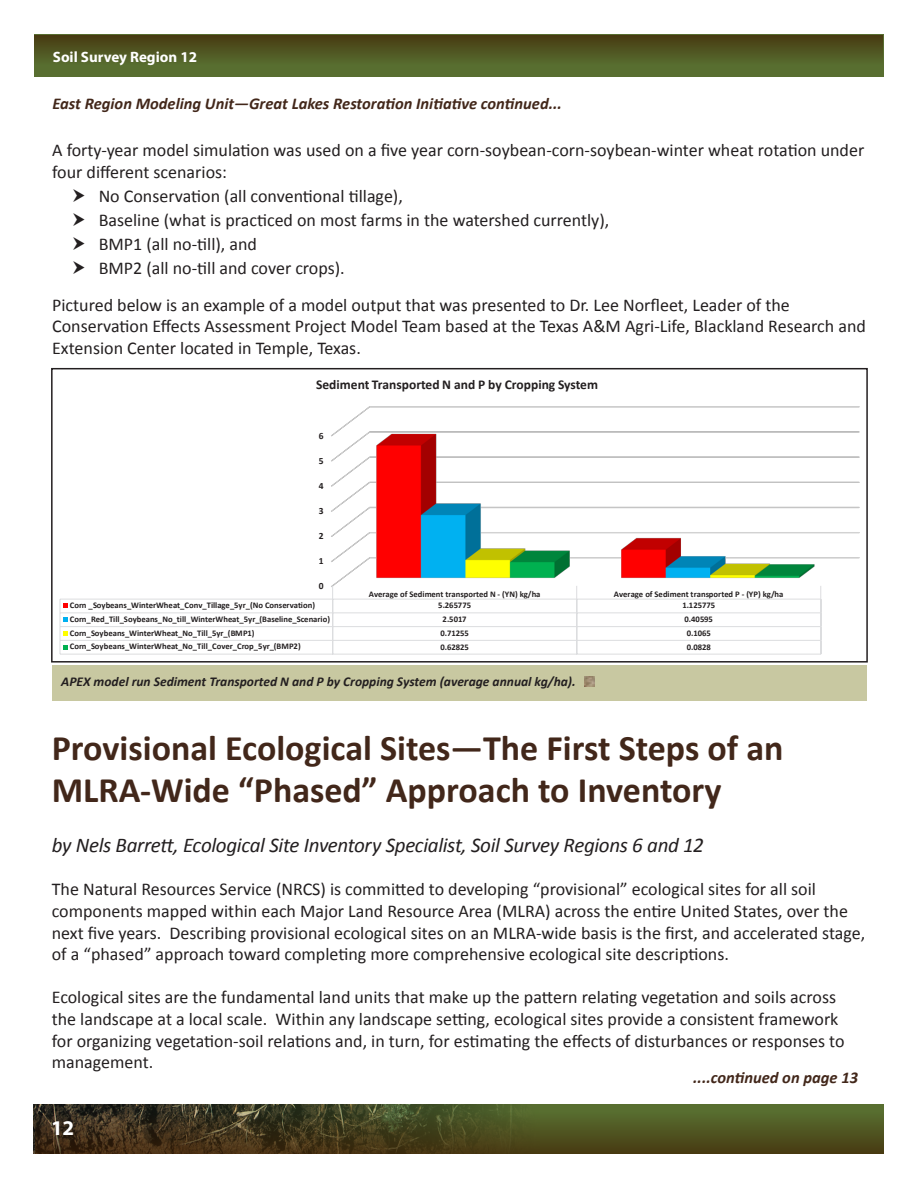
<style>
.page{position:relative;width:918px;height:1188px;background:#fff}
.page>*{position:absolute;margin:0;border:0;box-sizing:border-box;transform-origin:0 0}
.Article_Title{font:700 36px/42px "Calibri";color:#42271a}
.Byline{font:italic 21px "Calibri";letter-spacing:-.015em;color:#231f20}
.t1{font:700 21px "Myriad Pro";color:#fff}
.Green_Arrow_Bullets{font:18px/21.6px "Calibri";color:#231f20}
.Article_Title-2{font:italic 700 16.5px "Calibri";color:#42271a}
.t2{font:700 15px "Myriad Pro";color:#fff}
.t3{font:italic 700 13.5px "Calibri";color:#231f20}
.t4{font:700 13.5px "Calibri";color:#231f20}
.t5{font:700 9.45px "Calibri";color:#231f20}
.t6{font:700 8.55px "Calibri";color:#231f20}
</style>
<div class="page">
<div style="left:34px;top:1104px;width:850px;height:50px;background:#586e30"></div>
<div style="left:34px;top:34px;width:850px;height:43px;background:#586e30"></div>
<svg style="left:34px;top:35px;width:849px;height:24px;background:#4d4d1d"></svg>
<img style="left:33px;top:1104px;width:478px;height:50px">
<svg style="left:35px;top:1112px;width:849px;height:42px;background:#47441e"></svg>
<div style="left:52px;top:666px;width:814px;height:35px;background:#c8c8a1"></div>
<svg style="left:584px;top:676px;width:11px;height:11px"></svg>
<svg style="left:59px;top:406px;width:801px;height:249px"></svg>
<div style="left:51px;top:368px;width:817px;height:295px;border:2px solid #231f20"></div>
<p class="t2" style="left:53px;top:47px;width:146px">Soil Survey Region 12</p>
<p class="Article_Title-2" style="left:52px;top:93px;width:511px">East Region Modeling Unit—Great Lakes Restoration Initiative continued...</p>
<p class="Green_Arrow_Bullets" style="left:52px;top:140px;width:814px">A forty-year model simulation was used on a five year corn-soybean-corn-soybean-winter wheat rotation under four different scenarios:</p>
<p class="Green_Arrow_Bullets" style="left:99px;top:185px;width:306px">No Conservation (all conventional tillage),</p>
<p class="Green_Arrow_Bullets" style="left:99px;top:209px;width:512px">Baseline (what is practiced on most farms in the watershed currently),</p>
<p class="Green_Arrow_Bullets" style="left:99px;top:233px;width:160px">BMP1 (all no-till), and</p>
<p class="Green_Arrow_Bullets" style="left:99px;top:257px;width:248px">BMP2 (all no-till and cover crops).</p>
<p class="Green_Arrow_Bullets" style="left:52px;top:294px;width:815px">Pictured below is an example of a model output that was presented to Dr. Lee Norfleet, Leader of the<br>Conservation Effects Assessment Project Model Team based at the Texas A&amp;M Agri-Life, Blackland Research and<br>Extension Center located in Temple, Texas.</p>
<p class="t4" style="left:316px;top:376px;width:283px">Sediment Transported N and P by Cropping System</p>
<p class="t5" style="left:319px;top:430px;width:6px">6</p>
<p class="t5" style="left:319px;top:455px;width:6px">5</p>
<p class="t5" style="left:319px;top:480px;width:6px">4</p>
<p class="t5" style="left:319px;top:505px;width:6px">3</p>
<p class="t5" style="left:319px;top:530px;width:6px">2</p>
<p class="t5" style="left:319px;top:555px;width:6px">1</p>
<p class="t5" style="left:319px;top:580px;width:6px">0</p>
<p class="t6" style="left:369px;top:588px;width:173px">Average of Sediment transported N - (YN) kg/ha</p>
<p class="t6" style="left:614px;top:588px;width:171px">Average of Sediment transported P - (YP) kg/ha</p>
<p class="t6" style="left:70px;top:600px;width:247px">Corn _Soybeans_WinterWheat_Conv_Tillage_5yr_(No Conservation)</p>
<p class="t6" style="left:438px;top:600px;width:34px">5.265775</p>
<p class="t6" style="left:682px;top:600px;width:34px">1.125775</p>
<p class="t6" style="left:70px;top:614px;width:262px">Corn_Red_Till_Soybeans_No_till_WinterWheat_5yr_(Baseline_Scenario)</p>
<p class="t6" style="left:443px;top:614px;width:26px">2.5017</p>
<p class="t6" style="left:685px;top:614px;width:30px">0.40595</p>
<p class="t6" style="left:70px;top:627px;width:186px">Corn_Soybeans_WinterWheat_No_Till_5yr_(BMP1)</p>
<p class="t6" style="left:440px;top:628px;width:30px">0.71255</p>
<p class="t6" style="left:687px;top:628px;width:26px">0.1065</p>
<p class="t6" style="left:70px;top:641px;width:232px">Corn_Soybeans_WinterWheat_No_Till_Cover_Crop_5yr_(BMP2)</p>
<p class="t6" style="left:440px;top:641px;width:30px">0.62825</p>
<p class="t6" style="left:687px;top:641px;width:26px">0.0828</p>
<p class="t3" style="left:61px;top:673px;width:516px">APEX model run Sediment Transported N and P by Cropping System (average annual kg/ha).</p>
<p class="Article_Title" style="left:52px;top:727px;width:733px">Provisional Ecological Sites—The First Steps of an<br>MLRA-Wide “Phased” Approach to Inventory</p>
<p class="Byline" style="left:52px;top:831px;width:654px">by Nels Barrett, Ecological Site Inventory Specialist, Soil Survey Regions 6 and 12</p>
<p class="Green_Arrow_Bullets" style="left:52px;top:879px;width:815px">The Natural Resources Service (NRCS) is committed to developing “provisional” ecological sites for all soil components mapped within each Major Land Resource Area (MLRA) across the entire United States, over the next five years. Describing provisional ecological sites on an MLRA-wide basis is the first, and accelerated stage, of a “phased” approach toward completing more comprehensive ecological site descriptions.</p>
<p class="Green_Arrow_Bullets" style="left:52px;top:987px;width:794px">Ecological sites are the fundamental land units that make up the pattern relating vegetation and soils across the landscape at a local scale. Within any landscape setting, ecological sites provide a consistent framework for organizing vegetation-soil relations and, in turn, for estimating the effects of disturbances or responses to management.</p>
<p class="Article_Title-2" style="left:693px;top:1067px;width:166px">....continued on page 13</p>
<p class="t1" style="left:51px;top:1114px;width:25px">12</p>
</div>
